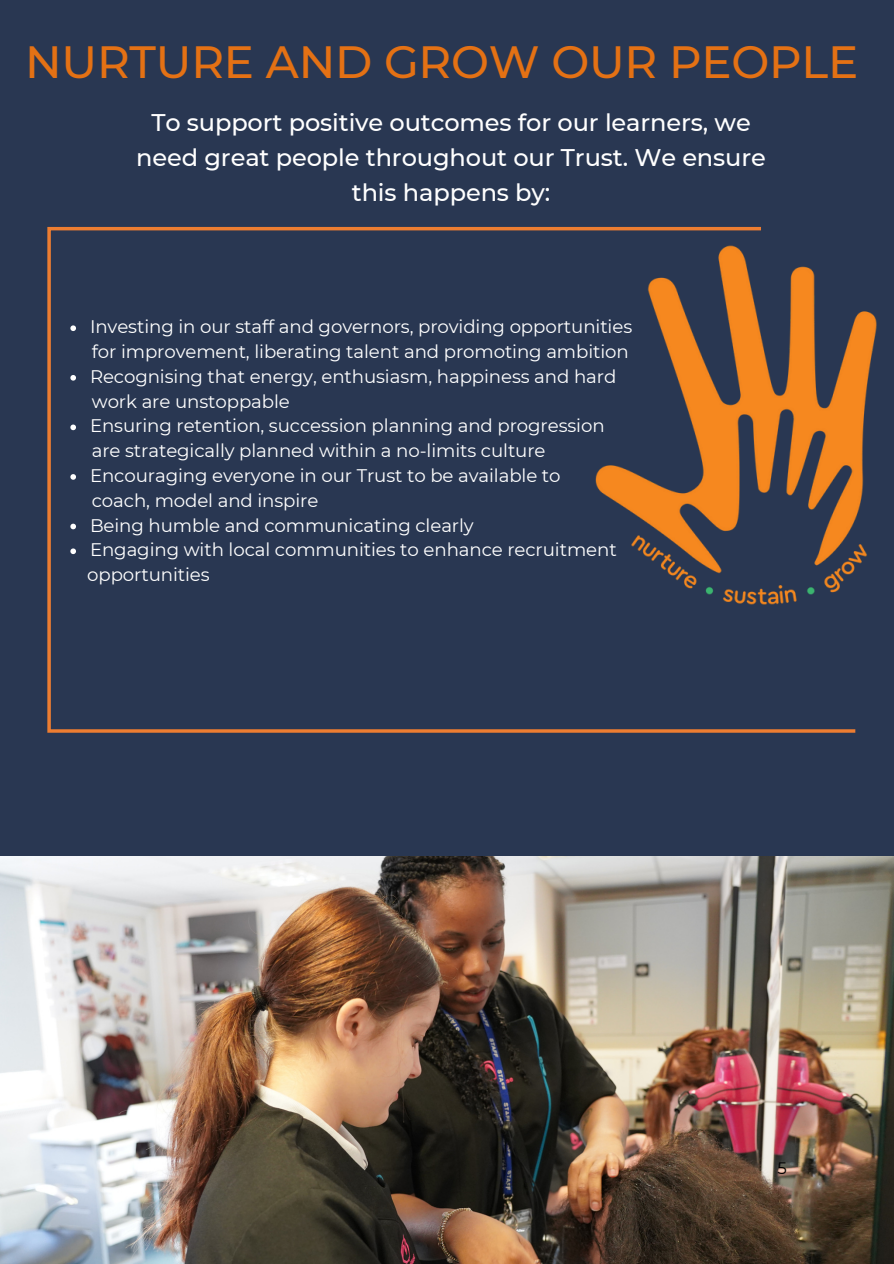
<style>
.page{position:relative;width:894px;height:1264px;background:#fff}
.page>*{position:absolute;margin:0;border:0;box-sizing:border-box;transform-origin:0 0}
.t1{font:500 45.15px "Montserrat";letter-spacing:-.005em;color:#e47114}
.t2{font:500 24px/35px "Montserrat";letter-spacing:-.005em;color:#fff;text-align:center}
.t3{font:18.15px "Montserrat";letter-spacing:-.005em;color:#fff}
.t4{font:16.5px "Montserrat";color:#000}
</style>
<div class="page">
<div style="left:0;top:0;width:893px;height:1263px;background:#293752"></div>
<img style="left:855px;top:311px;width:22px;height:253px">
<svg style="left:47px;top:227px;width:808px;height:505px"></svg>
<img style="left:0;top:856px;width:893px;height:407px">
<p class="t1" style="left:25px;top:34px;width:834px">NURTURE AND GROW OUR PEOPLE</p>
<p class="t2" style="left:136px;top:105px;width:631px">To support positive outcomes for our learners, we need great people throughout our Trust. We ensure this happens by:</p>
<p class="t3" style="left:90px;top:316px;width:543px">Investing in our staff and governors, providing opportunities</p>
<p class="t3" style="left:90px;top:365px;width:527px">Recognising that energy, enthusiasm, happiness and hard</p>
<p class="t3" style="left:90px;top:415px;width:516px">Ensuring retention, succession planning and progression</p>
<p class="t3" style="left:90px;top:464px;width:472px">Encouraging everyone in our Trust to be available to</p>
<p class="t3" style="left:90px;top:514px;width:385px">Being humble and communicating clearly</p>
<p class="t3" style="left:90px;top:539px;width:528px">Engaging with local communities to enhance recruitment</p>
<p class="t3" style="left:92px;top:340px;width:538px">for improvement, liberating talent and promoting ambition</p>
<p class="t3" style="left:92px;top:390px;width:199px">work are unstoppable</p>
<p class="t3" style="left:92px;top:439px;width:455px">are strategically planned within a no-limits culture</p>
<p class="t3" style="left:92px;top:489px;width:228px">coach, model and inspire</p>
<p class="t3" style="left:87px;top:563px;width:124px">opportunities</p>
<p class="t4" style="left:777px;top:1157px;width:11px">5</p>
</div>
